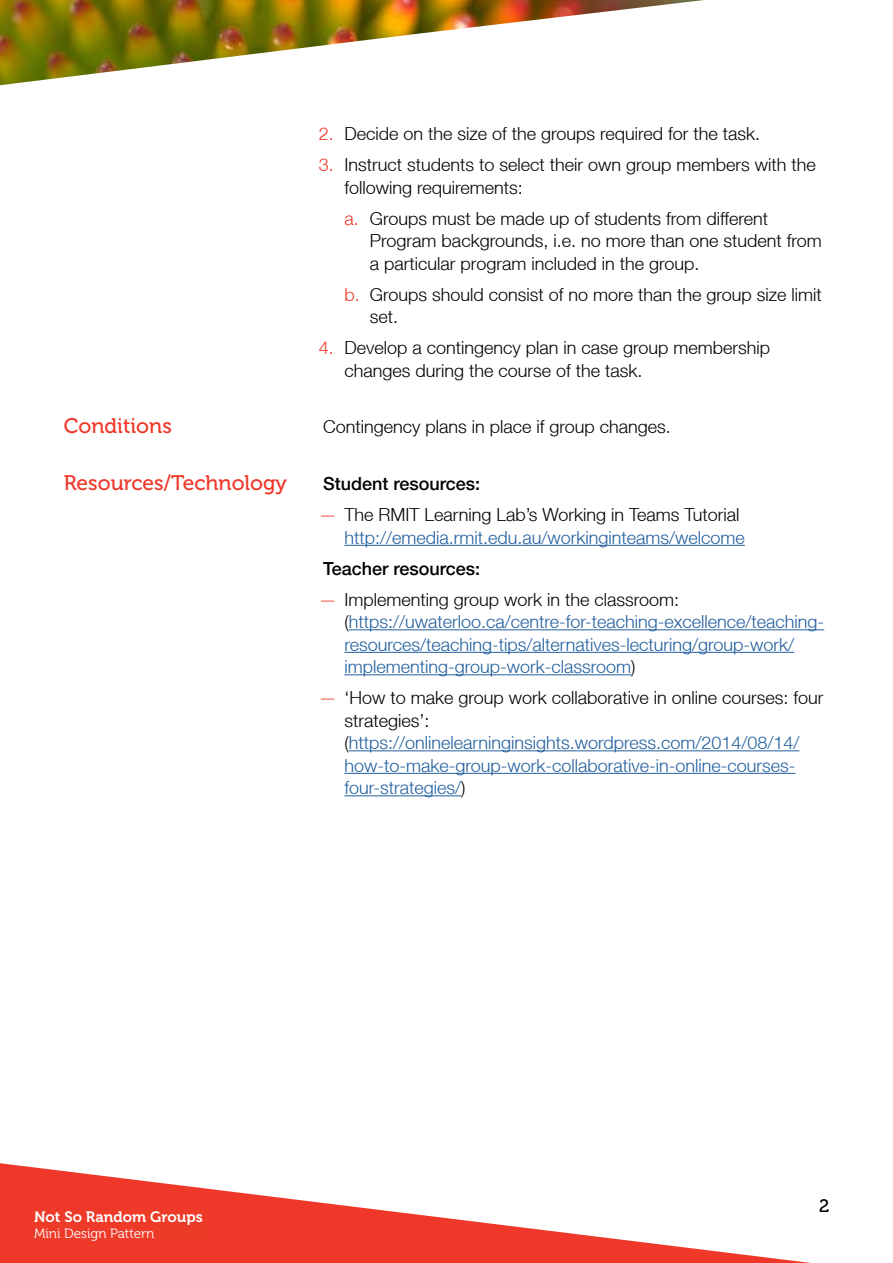
<style>
.page{position:relative;width:893px;height:1263px;background:#fff}
.page>*{position:absolute;margin:0;border:0;box-sizing:border-box;transform-origin:0 0}
.t1{font:21px "Museo 500";color:#ef3829}
.t2{font:300 18px/22.5px "Helvetica Neue LT";color:#215e9e}
.t3{font:300 18px/22.5px "Helvetica Neue LT";color:#000}
.t4{font:500 18px "Helvetica Neue LT";color:#000}
.t5{font:18px "Museo 500";color:#000}
.t6{font:15px "Museo 700";color:#fff}
.t7{font:13.5px "Museo 300";color:#fff}
.s1{color:#ef3829}
.s2{color:#000}
</style>
<div class="page">
<svg style="left:0;top:1163px;width:811px;height:100px"></svg>
<img style="left:0;top:0;width:704px;height:86px">
<hr style="left:344px;top:545px;width:401px;height:1px;background:#215e9e">
<hr style="left:349px;top:629px;width:475px;height:1px;background:#215e9e">
<hr style="left:344px;top:652px;width:450px;height:1px;background:#215e9e">
<hr style="left:344px;top:674px;width:287px;height:1px;background:#215e9e">
<hr style="left:349px;top:750px;width:450px;height:1px;background:#215e9e">
<hr style="left:344px;top:773px;width:451px;height:1px;background:#215e9e">
<hr style="left:344px;top:795px;width:117px;height:1px;background:#215e9e">
<div style="left:34px;top:1210px;width:176px;height:32px;background:#ee3a29"></div>
<p class="t3" style="left:319px;top:122px;width:443px"><span class="s1">2.</span> Decide on the size of the groups required for the task.</p>
<p class="t3" style="left:344px;top:153px;width:473px;text-indent:-26px"><span class="s1">3.</span> Instruct students to select their own group members with the following requirements:</p>
<p class="t3" style="left:370px;top:207px;width:453px;text-indent:-26px"><span class="s1">a.</span> Groups must be made up of students from different<br>Program backgrounds, i.e. no more than one student from a particular program included in the group.</p>
<p class="t3" style="left:370px;top:283px;width:453px;text-indent:-26px"><span class="s1">b.</span> Groups should consist of no more than the group size limit set.</p>
<p class="t3" style="left:344px;top:336px;width:427px;text-indent:-26px"><span class="s1">4.</span> Develop a contingency plan in case group membership changes during the course of the task.</p>
<p class="t1" style="left:64px;top:415px;width:110px">Conditions</p>
<p class="t3" style="left:323px;top:415px;width:349px">Contingency plans in place if group changes.</p>
<p class="t1" style="left:64px;top:471px;width:225px">Resources/Technology</p>
<p class="t4" style="left:323px;top:473px;width:159px">Student resources:</p>
<p class="t2" style="left:319px;top:503px;width:427px;text-align:right"><span class="s1">—</span> <span class="s2">The RMIT Learning Lab’s Working in Teams Tutorial </span>http://emedia.rmit.edu.au/workinginteams/welcome</p>
<p class="t4" style="left:323px;top:557px;width:159px">Teacher resources:</p>
<p class="t2" style="left:344px;top:587px;width:481px;text-indent:-26px"><span class="s1">—</span> <span class="s2">Implementing group work in the classroom: (</span>https://uwaterloo.ca/centre-for-teaching-excellence/teaching&shy;resources/teaching-tips/alternatives-lecturing/group-work/ implementing-group-work-classroom<span class="s2">)</span></p>
<p class="t2" style="left:344px;top:686px;width:481px;text-indent:-26px"><span class="s1">—</span> <span class="s2">‘How to make group work collaborative in online courses: four strategies’: (</span>https://onlinelearninginsights.wordpress.com/2014/08/14/ how-to-make-group-work-collaborative-in-online-courses&shy;four-strategies/<span class="s2">)</span></p>
<p class="t6" style="left:34px;top:1207px;width:167px">Drag and Drop Quizzes</p>
<p class="t6" style="left:34px;top:1208px;width:170px">Not So Random Groups</p>
<p class="t7" style="left:34px;top:1226px;width:122px">Mini Design Pattern</p>
<p class="t5" style="left:819px;top:1195px;width:12px">2</p>
</div>
